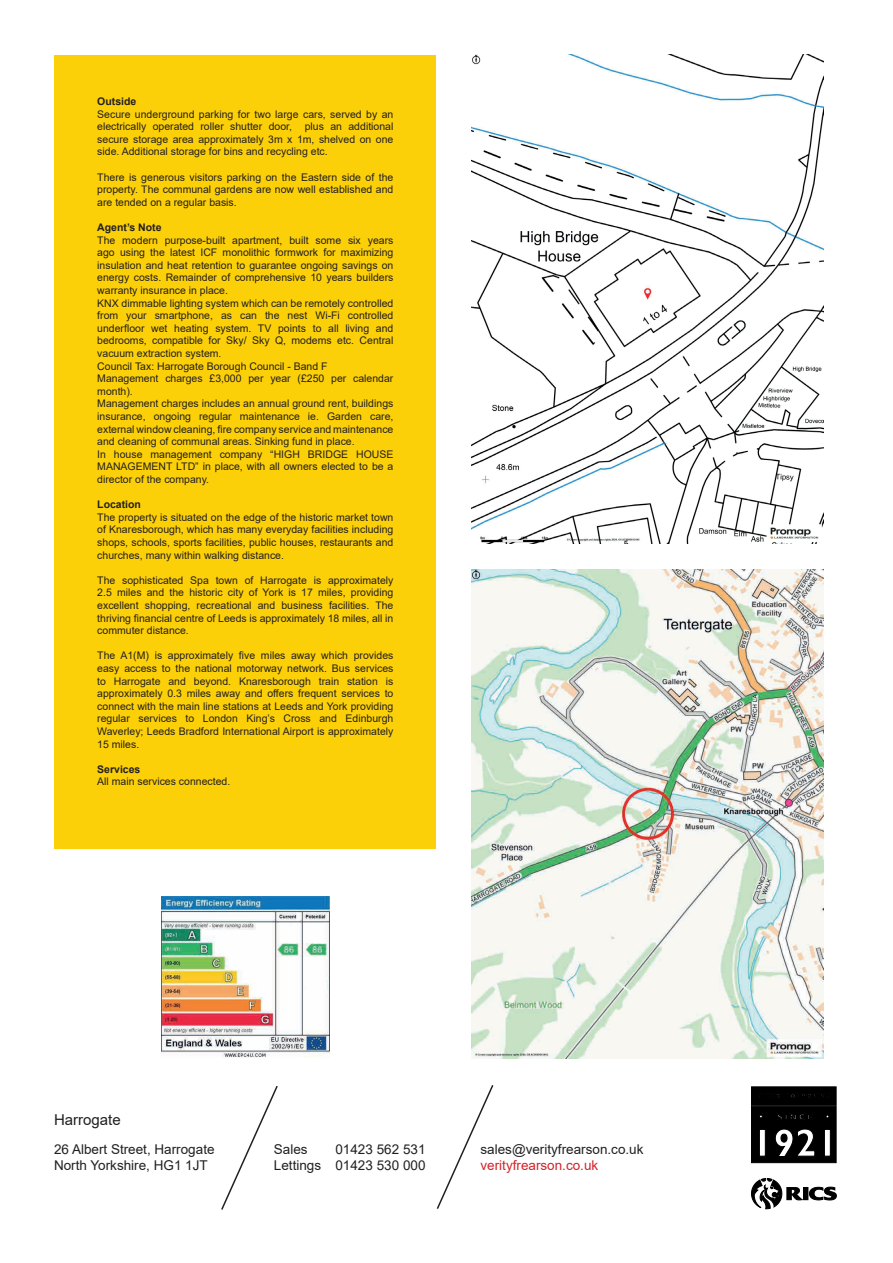
<style>
.page{position:relative;width:893px;height:1263px;background:#fff}
.page>*{position:absolute;margin:0;border:0;box-sizing:border-box;transform-origin:0 0}
.t1{font:15px "Arial";color:#231f20}
.t2{font:13.5px/16.2px "Arial";color:#231f20}
.t3{font:13.5px "Arial";color:#d1232a}
.t4{font:10.5px/12.6px "Arial";color:#231f20;text-align:justify}
.t5{font:700 10.5px "Arial";color:#231f20}
</style>
<div class="page">
<div style="left:55px;top:55px;width:381px;height:793px;background:#fcd008"></div>
<img style="left:472px;top:54px;width:352px;height:489px">
<img style="left:472px;top:570px;width:352px;height:489px">
<img style="left:162px;top:896px;width:167px;height:162px">
<svg style="left:221px;top:1085px;width:57px;height:125px"></svg>
<svg style="left:436px;top:1085px;width:58px;height:124px"></svg>
<svg style="left:751px;top:1086px;width:86px;height:77px;background:#1d1d1e"></svg>
<svg style="left:809px;top:1186px;width:28px;height:15px"></svg>
<div style="left:803px;top:1187px;width:5px;height:13px;background:#000001"></div>
<svg style="left:751px;top:1178px;width:52px;height:31px"></svg>
<p class="t5" style="left:97px;top:94px;width:41px">Outside</p>
<p class="t4" style="left:97px;top:107px;width:298px">Secure underground parking for two large cars, served by an electrically operated roller shutter door, plus an additional secure storage area approximately 3m x 1m, shelved on one side. Additional storage for bins and recycling etc.</p>
<p class="t4" style="left:97px;top:170px;width:298px">There is generous visitors parking on the Eastern side of the property. The communal gardens are now well established and are tended on a regular basis.</p>
<p class="t5" style="left:97px;top:220px;width:66px">Agent’s Note</p>
<p class="t4" style="left:97px;top:233px;width:298px;text-align:left">The modern purpose-built apartment, built some six years ago using the latest ICF monolithic formwork for maximizing insulation and heat retention to guarantee ongoing savings on energy costs. Remainder of comprehensive 10 years builders warranty insurance in place.<br>KNX dimmable lighting system which can be remotely controlled from your smartphone, as can the nest Wi-Fi controlled underfloor wet heating system. TV points to all living and bedrooms, compatible for Sky/ Sky Q, modems etc. Central vacuum extraction system.<br>Council Tax: Harrogate Borough Council - Band F<br>Management charges £3,000 per year (£250 per calendar month).<br>Management charges includes an annual ground rent, buildings insurance, ongoing regular maintenance ie. Garden care, external window cleaning, fire company service and maintenance and cleaning of communal areas. Sinking fund in place.<br>In house management company “HIGH BRIDGE HOUSE MANAGEMENT LTD” in place, with all owners elected to be a director of the company.</p>
<p class="t5" style="left:97px;top:497px;width:45px">Location</p>
<p class="t4" style="left:97px;top:511px;width:298px">The property is situated on the edge of the historic market town of Knaresborough, which has many everyday facilities including shops, schools, sports facilities, public houses, restaurants and churches, many within walking distance.</p>
<p class="t4" style="left:97px;top:574px;width:298px">The sophisticated Spa town of Harrogate is approximately 2.5 miles and the historic city of York is 17 miles, providing excellent shopping, recreational and business facilities. The thriving financial centre of Leeds is approximately 18 miles, all in commuter distance.</p>
<p class="t4" style="left:97px;top:649px;width:298px">The A1(M) is approximately five miles away which provides easy access to the national motorway network. Bus services to Harrogate and beyond. Knaresborough train station is approximately 0.3 miles away and offers frequent services to connect with the main line stations at Leeds and York providing regular services to London King’s Cross and Edinburgh Waverley; Leeds Bradford International Airport is approximately 15 miles.</p>
<p class="t5" style="left:97px;top:762px;width:45px">Services</p>
<p class="t4" style="left:97px;top:775px;width:135px">All main services connected.</p>
<h1 class="t1" style="left:54px;top:1109px;width:68px">Harrogate</h1>
<p class="t2" style="left:54px;top:1141px;width:162px">26 Albert Street, Harrogate<br>North Yorkshire, HG1 1JT</p>
<p class="t2" style="left:274px;top:1141px;width:35px">Sales</p>
<p class="t2" style="left:274px;top:1141px;width:153px;text-align:right">01423 562 531<br>Lettings 01423 530 000</p>
<p class="t2" style="left:480px;top:1141px;width:164px">sales@verityfrearson.co.uk</p>
<p class="t3" style="left:480px;top:1156px;width:119px">verityfrearson.co.uk</p>
</div>
